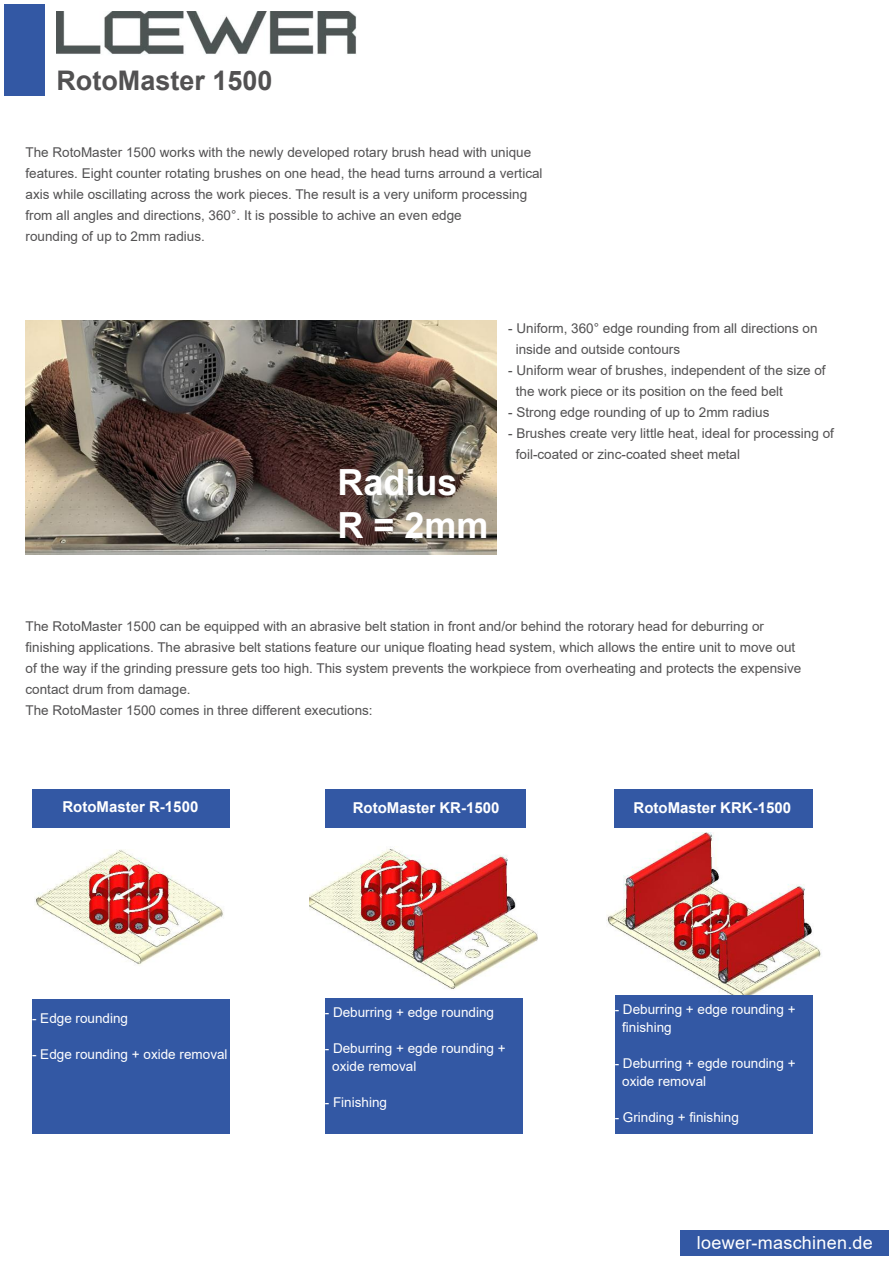
<style>
.page{position:relative;width:893px;height:1263px;background:#fff}
.page>*{position:absolute;margin:0;border:0;box-sizing:border-box;transform-origin:0 0}
.t1{font:700 36px/43.2px "Arial";color:#fff}
.t2{font:700 27px "Arial";color:#525152}
.t3{font:18px "Arial";letter-spacing:.015em;color:#fff}
.t4{font:700 15px "Arial";color:#fff}
.t5{font:13.5px/21px "Arial";color:#525152}
.t6{font:13.5px/18px "Arial";color:#fff}
</style>
<div class="page">
<div style="left:616px;top:826px;width:197px;height:307px;background:#3358a4"></div>
<div style="left:325px;top:829px;width:198px;height:304px;background:#3358a4"></div>
<div style="left:32px;top:828px;width:197px;height:305px;background:#3358a4"></div>
<div style="left:680px;top:1230px;width:209px;height:25px;background:#3358a4"></div>
<div style="left:4px;top:4px;width:41px;height:91px;background:#3358a4"></div>
<img style="left:57px;top:12px;width:300px;height:43px">
<div style="left:26px;top:789px;width:224px;height:210px;background:#fff"></div>
<img style="left:35px;top:850px;width:188px;height:115px">
<div style="left:309px;top:796px;width:234px;height:202px;background:#fff"></div>
<img style="left:309px;top:849px;width:229px;height:140px">
<div style="left:576px;top:789px;width:283px;height:206px;background:#fff"></div>
<img style="left:606px;top:832px;width:215px;height:163px">
<div style="left:325px;top:789px;width:200px;height:39px;background:#3358a4"></div>
<div style="left:32px;top:789px;width:197px;height:39px;background:#3358a4"></div>
<div style="left:615px;top:789px;width:198px;height:39px;background:#3358a4"></div>
<img style="left:26px;top:320px;width:470px;height:234px">
<h2 class="t2" style="left:56px;top:65px;width:218px">RotoMaster 1500</h2>
<p class="t5" style="left:26px;top:141px;width:519px">The RotoMaster 1500 works with the newly developed rotary brush head with unique features. Eight counter rotating brushes on one head, the head turns arround a vertical axis while oscillating across the work pieces. The result is a very uniform processing from all angles and directions, 360°. It is possible to achive an even edge<br>rounding of up to 2mm radius.</p>
<h1 class="t1" style="left:338px;top:460px;width:153px">Radius<br>R = 2mm</h1>
<p class="t5" style="left:516px;top:318px;width:303px;text-indent:-8px">- Uniform, 360° edge rounding from all directions on inside and outside contours</p>
<p class="t5" style="left:516px;top:360px;width:311px;text-indent:-8px">- Uniform wear of brushes, independent of the size of the work piece or its position on the feed belt</p>
<p class="t5" style="left:508px;top:402px;width:263px">- Strong edge rounding of up to 2mm radius</p>
<p class="t5" style="left:516px;top:423px;width:320px;text-indent:-8px">- Brushes create very little heat, ideal for processing of foil-coated or zinc-coated sheet metal</p>
<p class="t5" style="left:26px;top:616px;width:777px">The RotoMaster 1500 can be equipped with an abrasive belt station in front and/or behind the rotorary head for deburring or finishing applications. The abrasive belt stations feature our unique floating head system, which allows the entire unit to move out of the way if the grinding pressure gets too high. This system prevents the workpiece from overheating and protects the expensive contact drum from damage.<br>The RotoMaster 1500 comes in three different executions:</p>
<p class="t4" style="left:62px;top:798px;width:137px">RotoMaster R-1500</p>
<p class="t4" style="left:353px;top:799px;width:148px">RotoMaster KR-1500</p>
<p class="t4" style="left:634px;top:799px;width:159px">RotoMaster KRK-1500</p>
<p class="t6" style="left:32px;top:1009px;width:98px">- Edge rounding</p>
<p class="t6" style="left:32px;top:1045px;width:197px">- Edge rounding + oxide removal</p>
<p class="t6" style="left:325px;top:1003px;width:171px">- Deburring + edge rounding</p>
<p class="t6" style="left:332px;top:1039px;width:175px;text-indent:-8px">- Deburring + egde rounding + oxide removal</p>
<p class="t6" style="left:325px;top:1093px;width:64px">- Finishing</p>
<p class="t6" style="left:622px;top:1000px;width:175px;text-indent:-8px">- Deburring + edge rounding + finishing</p>
<p class="t6" style="left:622px;top:1054px;width:175px;text-indent:-8px">- Deburring + egde rounding + oxide removal</p>
<p class="t6" style="left:615px;top:1108px;width:126px">- Grinding + finishing</p>
<h3 class="t3" style="left:697px;top:1232px;width:177px">loewer-maschinen.de</h3>
</div>
